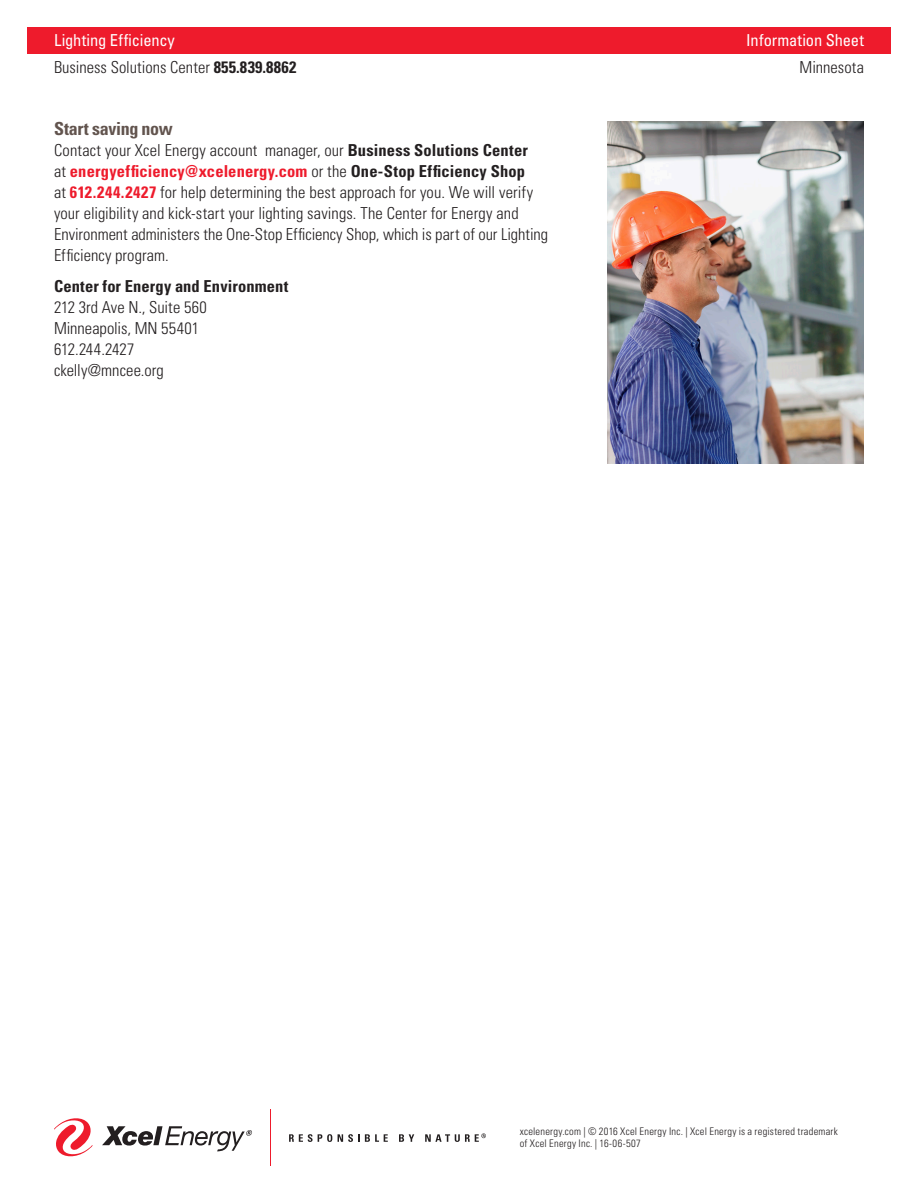
<style>
.page{position:relative;width:918px;height:1188px;background:#fff}
.page>*{position:absolute;margin:0;border:0;box-sizing:border-box;transform-origin:0 0}
.TextHead{font:700 condensed 18px "Univers LT Std";letter-spacing:-.02em;color:#62544e}
.Text{font:300 condensed 16.5px/21px "Univers LT Std";letter-spacing:.005em;color:#231f20}
.t1{font:condensed 16.5px "Univers LT Std";letter-spacing:-.005em;color:#fff}
.Copyright{font:300 condensed 10.5px/11.6px "Univers LT Std";letter-spacing:.025em;color:#231f20}
.s1{font-weight:700}
.s2{font-weight:700;color:#ee1b2c}
</style>
<div class="page">
<img style="left:608px;top:122px;width:256px;height:341px">
<svg style="left:54px;top:1118px;width:39px;height:39px"></svg>
<svg style="left:102px;top:1126px;width:150px;height:25px"></svg>
<hr style="left:270px;top:1109px;width:1px;height:57px;background:#ee1b2c">
<svg style="left:289px;top:1134px;width:43px;height:8px"></svg>
<svg style="left:338px;top:1134px;width:50px;height:8px"></svg>
<svg style="left:399px;top:1134px;width:15px;height:8px"></svg>
<svg style="left:425px;top:1133px;width:61px;height:9px"></svg>
<div style="left:27px;top:27px;width:864px;height:27px;background:#ee1b2c"></div>
<p class="t1" style="left:54px;top:29px;width:122px">Lighting Efficiency</p>
<p class="t1" style="left:746px;top:29px;width:119px">Information Sheet</p>
<p class="Text" style="left:54px;top:56px;width:244px">Business Solutions Center <span class="s1">855.839.8862</span></p>
<p class="Text" style="left:800px;top:56px;width:66px">Minnesota</p>
<p class="TextHead" style="left:54px;top:117px;width:120px">Start saving now</p>
<p class="Text" style="left:54px;top:139px;width:496px">Contact your Xcel Energy account manager, our <span class="s1">Business Solutions Center<br></span>at <span class="s2">energyefficiency@xcelenergy.com</span> or the <span class="s1">One-Stop Efficiency Shop<br></span>at <span class="s2">612.244.2427</span> for help determining the best approach for you. We will verify your eligibility and kick-start your lighting savings. The Center for Energy and Environment administers the One-Stop Efficiency Shop, which is part of our Lighting Efficiency program.</p>
<p class="Text" style="left:54px;top:276px;width:236px"><span class="s1">Center for Energy and Environment<br></span>212 3rd Ave N., Suite 560<br>Minneapolis, MN 55401<br>612.244.2427<br>ckelly@mncee.org</p>
<p class="Copyright" style="left:520px;top:1126px;width:320px">xcelenergy.com | © 2016 Xcel Energy Inc. | Xcel Energy is a registered trademark of Xcel Energy Inc. | 16-06-507</p>
</div>
